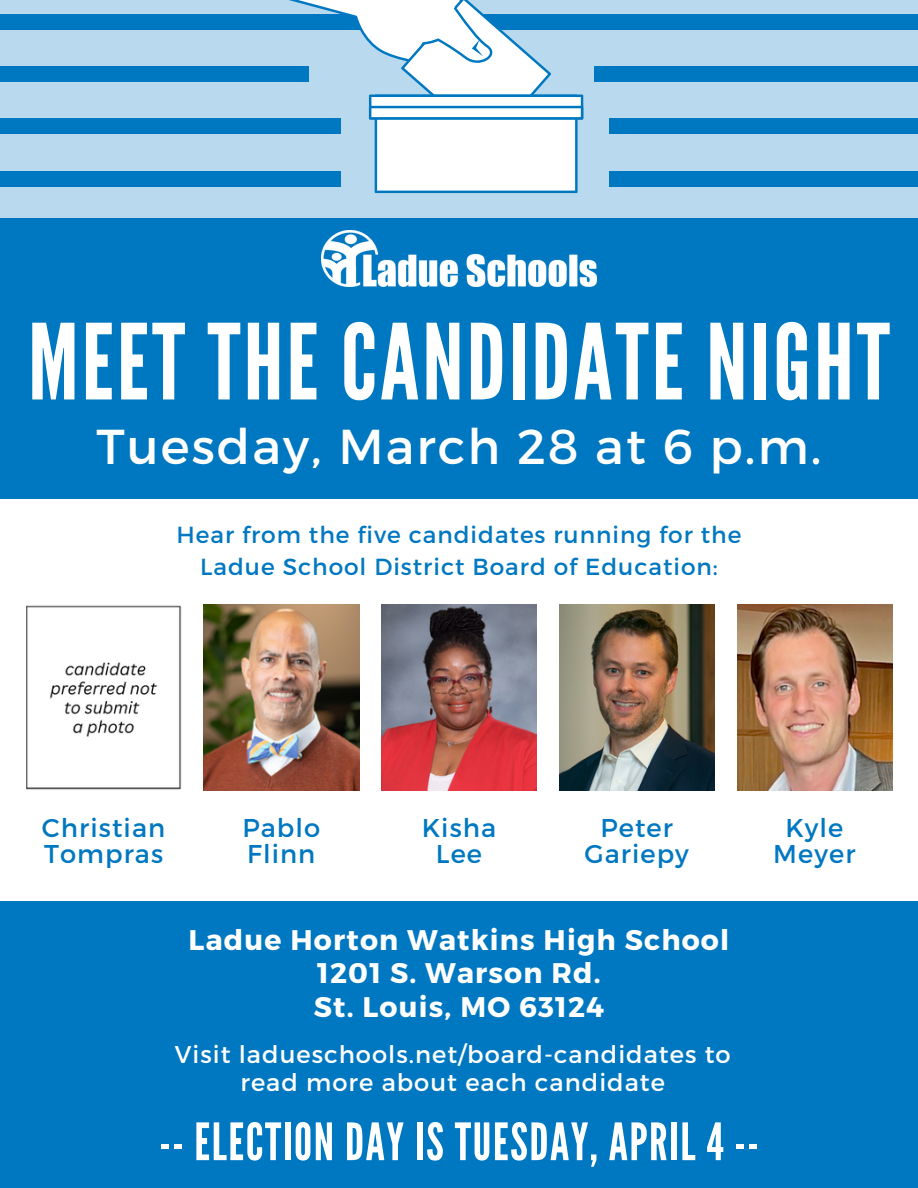
<style>
.page{position:relative;width:918px;height:1188px;background:#0078c1}
.page>*{position:absolute;margin:0;border:0;box-sizing:border-box;transform-origin:0 0}
.t1{font:104.4px "League Gothic";letter-spacing:.03em;color:#fff}
.t2{font:51.45px "League Gothic";letter-spacing:.03em;color:#fff}
.t3{font:48.9px "Montserrat";letter-spacing:.04em;color:#fff}
.t4{font:700 28.35px/33.3px "Montserrat";letter-spacing:.04em;color:#fff;text-align:center}
.t5{font:25.8px/26.2px "Montserrat";letter-spacing:.04em;color:#0078c1;text-align:center}
.t6{font:24.15px/27.9px "Montserrat";letter-spacing:.04em;color:#fff;text-align:center}
.t7{font:23.25px/32.7px "Montserrat";letter-spacing:.04em;color:#0078c1;text-align:center}
</style>
<div class="page">
<div style="left:0;top:0;width:918px;height:218px;background:#b9daee"></div>
<div style="left:0;top:14px;width:918px;height:15px;background:#0078c1"></div>
<svg style="left:286px;top:0;width:297px;height:193px"></svg>
<div style="left:0;top:66px;width:308px;height:16px;background:#0078c1"></div>
<div style="left:0;top:118px;width:341px;height:16px;background:#0078c1"></div>
<div style="left:0;top:171px;width:341px;height:16px;background:#0078c1"></div>
<div style="left:594px;top:66px;width:324px;height:16px;background:#0078c1"></div>
<div style="left:610px;top:118px;width:308px;height:16px;background:#0078c1"></div>
<div style="left:610px;top:171px;width:308px;height:16px;background:#0078c1"></div>
<div style="left:0;top:499px;width:918px;height:402px;background:#fff"></div>
<img style="left:321px;top:230px;width:276px;height:56px">
<img style="left:204px;top:605px;width:155px;height:186px">
<img style="left:26px;top:605px;width:155px;height:185px">
<img style="left:559px;top:605px;width:156px;height:186px">
<img style="left:382px;top:605px;width:155px;height:186px">
<img style="left:737px;top:605px;width:155px;height:186px">
<h1 class="t1" style="left:28px;top:302px;width:863px">MEET THE CANDIDATE NIGHT</h1>
<h3 class="t3" style="left:97px;top:415px;width:726px">Tuesday, March 28 at 6 p.m.</h3>
<p class="t7" style="left:177px;top:517px;width:566px">Hear from the five candidates running for the<br>Ladue School District Board of Education:</p>
<p class="t5" style="left:42px;top:813px;width:125px;text-align:left">Christian<br>Tompras</p>
<p class="t5" style="left:242px;top:813px;width:79px;text-align:left">Pablo<br>Flinn</p>
<p class="t5" style="left:422px;top:813px;width:76px">Kisha<br>Lee</p>
<p class="t5" style="left:584px;top:813px;width:106px">Peter<br>Gariepy</p>
<p class="t5" style="left:773px;top:813px;width:84px">Kyle<br>Meyer</p>
<p class="t4" style="left:189px;top:922px;width:542px">Ladue Horton Watkins High School<br>1201 S. Warson Rd.<br>St. Louis, MO 63124</p>
<p class="t6" style="left:175px;top:1040px;width:557px">Visit ladueschools.net/board-candidates to read more about each candidate</p>
<h2 class="t2" style="left:159px;top:1112px;width:601px">-- ELECTION DAY IS TUESDAY, APRIL 4 --</h2>
</div>
